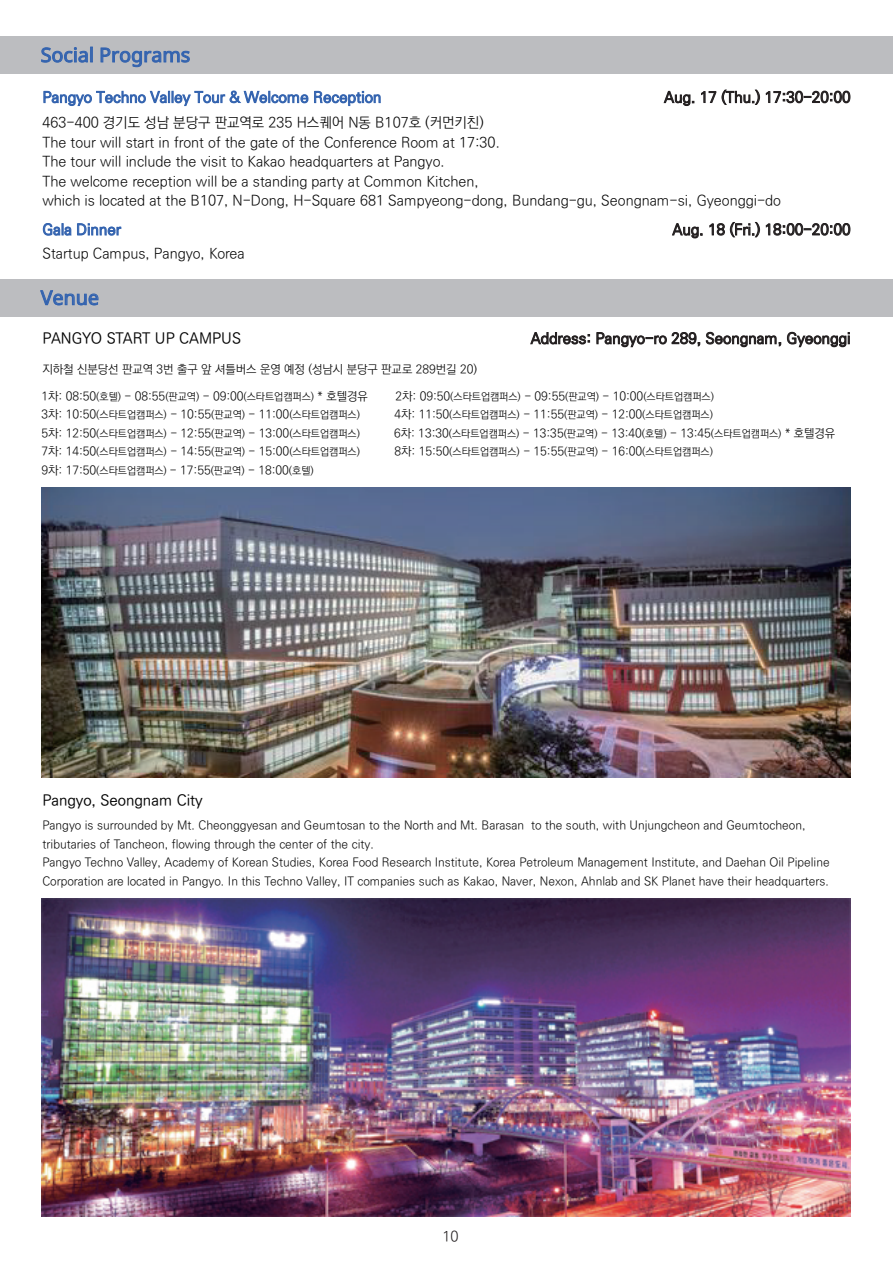
<style>
.page{position:relative;width:893px;height:1263px;background:#fff}
.page>*{position:absolute;margin:0;border:0;box-sizing:border-box;transform-origin:0 0}
.t1{font:19.65px "Noto Sans";color:#3363af}
.t2{font:15px "Ko Pub Dotum PM";color:#231f20}
.t3{font:15px "Ko Pub Dotum PM";color:#3363af}
.t4{font:15px "Ko Pub Dotum PM";color:#030303}
.t5{font:14.25px/19.5px "Ko Pub Dotum PL";color:#030303}
.t6{font:14.25px "Ko Pub Dotum PL";color:#231f20}
.t7{font:11.85px/18.5px "Ko Pub Dotum PL";color:#030303}
.t8{font:10.5px "Ko Pub Dotum PL";color:#030303}
.s1{font-size:10.5px}
.s2{font-size:11.85px}
</style>
<div class="page">
<div style="left:0;top:36px;width:893px;height:38px;background:#bcbdc0"></div>
<svg style="left:41px;top:47px;width:52px;height:15px"></svg>
<svg style="left:101px;top:48px;width:89px;height:19px"></svg>
<div style="left:0;top:279px;width:893px;height:37px;background:#bcbdc0"></div>
<svg style="left:40px;top:290px;width:58px;height:15px"></svg>
<svg style="left:44px;top:91px;width:264px;height:15px"></svg>
<svg style="left:314px;top:91px;width:67px;height:15px"></svg>
<svg style="left:43px;top:223px;width:28px;height:13px"></svg>
<svg style="left:77px;top:223px;width:44px;height:13px"></svg>
<svg style="left:664px;top:91px;width:30px;height:15px"></svg>
<svg style="left:701px;top:91px;width:15px;height:12px"></svg>
<svg style="left:722px;top:90px;width:38px;height:15px"></svg>
<svg style="left:766px;top:91px;width:84px;height:12px"></svg>
<svg style="left:672px;top:223px;width:30px;height:15px"></svg>
<svg style="left:710px;top:222px;width:50px;height:15px"></svg>
<svg style="left:766px;top:223px;width:84px;height:13px"></svg>
<svg style="left:530px;top:332px;width:60px;height:12px"></svg>
<svg style="left:597px;top:332px;width:103px;height:15px"></svg>
<svg style="left:706px;top:332px;width:75px;height:15px"></svg>
<svg style="left:787px;top:332px;width:62px;height:15px"></svg>
<img style="left:41px;top:899px;width:810px;height:317px">
<img style="left:42px;top:487px;width:808px;height:291px">
<h1 class="t1" style="left:41px;top:41px;width:151px">Social Programs</h1>
<p class="t3" style="left:42px;top:90px;width:340px">Pangyo Techno Valley Tour &amp; Welcome Reception</p>
<p class="t2" style="left:664px;top:90px;width:188px">Aug. 17 (Thu.) 17:30-20:00</p>
<p class="t5" style="left:42px;top:114px;width:740px">463-400 경기도 성남 분당구 판교역로 235 H스퀘어 N동 B107호 (커먼키친)<br>The tour will start in front of the gate of the Conference Room at 17:30.<br>The tour will include the visit to Kakao headquarters at Pangyo.<br>The welcome reception will be a standing party at Common Kitchen,<br>which is located at the B107, N-Dong, H-Square 681 Sampyeong-dong, Bundang-gu, Seongnam-si, Gyeonggi-do</p>
<p class="t5" style="left:42px;top:245px;width:204px">Startup Campus, Pangyo, Korea</p>
<p class="t2" style="left:672px;top:222px;width:180px">Aug. 18 (Fri.) 18:00-20:00</p>
<p class="t3" style="left:42px;top:222px;width:80px">Gala Dinner</p>
<h1 class="t1" style="left:41px;top:284px;width:60px">Venue</h1>
<p class="t4" style="left:42px;top:331px;width:200px">PANGYO START UP CAMPUS</p>
<p class="t2" style="left:531px;top:331px;width:321px">Address: Pangyo-ro 289, Seongnam, Gyeonggi</p>
<p class="t7" style="left:42px;top:361px;width:436px">지하철 신분당선 판교역 3번 출구 앞 셔틀버스 운영 예정 (성남시 분당구 판교로 289번길 20)</p>
<p class="t7" style="left:41px;top:387px;width:328px">1차: 08:50<span class="s1">(호텔)</span> - 08:55<span class="s1">(판교역)</span> - 09:00<span class="s1">(스타트업캠퍼스)</span> * 호텔경유</p>
<p class="t8" style="left:395px;top:391px;width:320px"><span class="s2">2차: 09:50</span>(스타트업캠퍼스) <span class="s2">- 09:55</span>(판교역) <span class="s2">- 10:00</span>(스타트업캠퍼스)</p>
<p class="t8" style="left:41px;top:410px;width:320px"><span class="s2">3차: 10:50</span>(스타트업캠퍼스) <span class="s2">- 10:55</span>(판교역) <span class="s2">- 11:00</span>(스타트업캠퍼스)</p>
<p class="t8" style="left:394px;top:410px;width:320px"><span class="s2">4차: 11:50</span>(스타트업캠퍼스) <span class="s2">- 11:55</span>(판교역) <span class="s2">- 12:00</span>(스타트업캠퍼스)</p>
<p class="t8" style="left:41px;top:428px;width:320px"><span class="s2">5차: 12:50</span>(스타트업캠퍼스) <span class="s2">- 12:55</span>(판교역) <span class="s2">- 13:00</span>(스타트업캠퍼스)</p>
<p class="t7" style="left:394px;top:424px;width:443px">6차: 13:30<span class="s1">(스타트업캠퍼스)</span> - 13:35<span class="s1">(판교역)</span> - 13:40<span class="s1">(호텔)</span> - 13:45<span class="s1">(스타트업캠퍼스)</span> * 호텔경유</p>
<p class="t8" style="left:41px;top:447px;width:320px"><span class="s2">7차: 14:50</span>(스타트업캠퍼스) <span class="s2">- 14:55</span>(판교역) <span class="s2">- 15:00</span>(스타트업캠퍼스)</p>
<p class="t8" style="left:394px;top:447px;width:320px"><span class="s2">8차: 15:50</span>(스타트업캠퍼스) <span class="s2">- 15:55</span>(판교역) <span class="s2">- 16:00</span>(스타트업캠퍼스)</p>
<p class="t7" style="left:41px;top:461px;width:274px">9차: 17:50<span class="s1">(스타트업캠퍼스)</span> - 17:55<span class="s1">(판교역)</span> - 18:00<span class="s1">(호텔)</span></p>
<p class="t4" style="left:42px;top:792px;width:162px">Pangyo, Seongnam City</p>
<p class="t7" style="left:42px;top:817px;width:789px">Pangyo is surrounded by Mt. Cheonggyesan and Geumtosan to the North and Mt. Barasan to the south, with Unjungcheon and Geumtocheon, tributaries of Tancheon, flowing through the center of the city.<br>Pangyo Techno Valley, Academy of Korean Studies, Korea Food Research Institute, Korea Petroleum Management Institute, and Daehan Oil Pipeline Corporation are located in Pangyo. In this Techno Valley, IT companies such as Kakao, Naver, Nexon, Ahnlab and SK Planet have their headquarters.</p>
<p class="t6" style="left:442px;top:1229px;width:18px">10</p>
</div>
